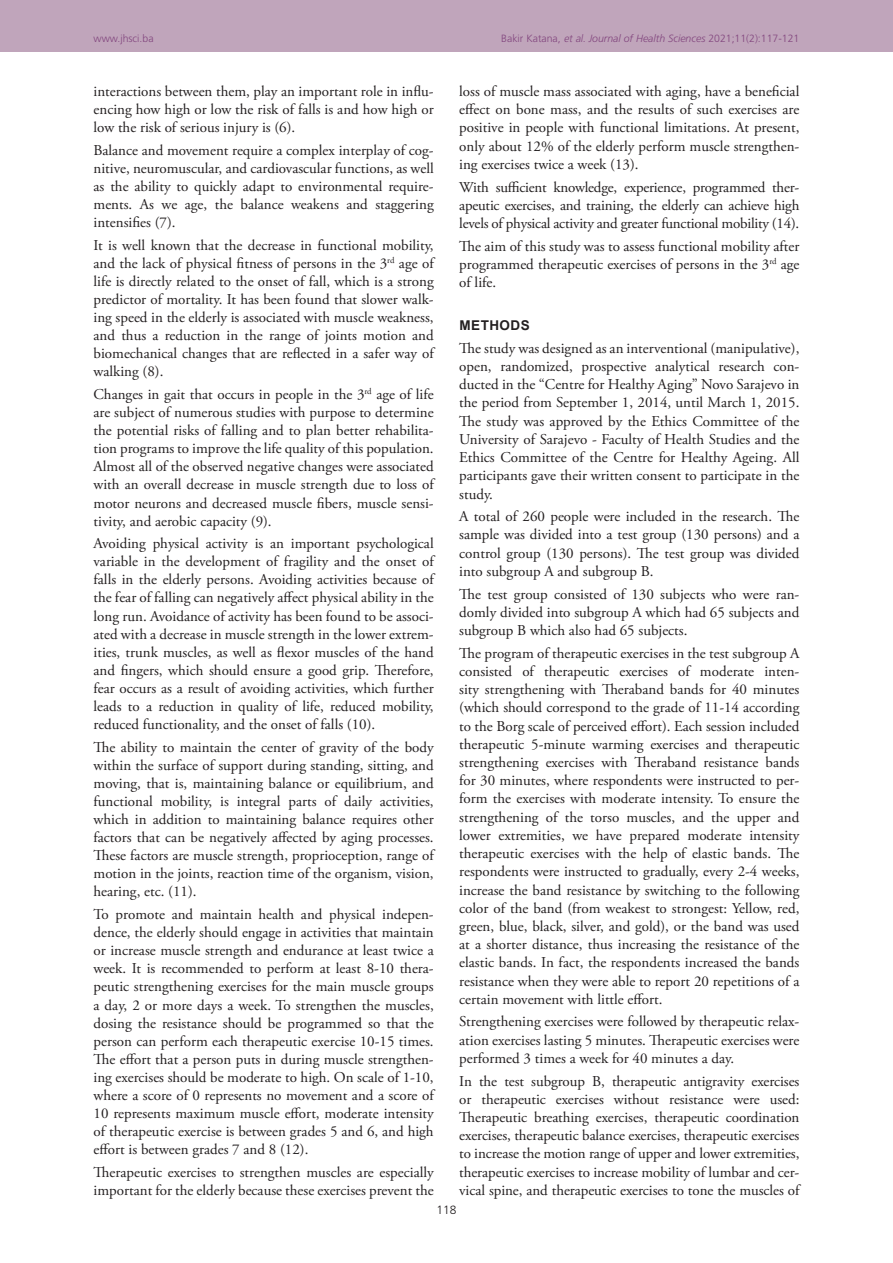
<style>
.page{position:relative;width:893px;height:1263px;background:#fff}
.page>*{position:absolute;margin:0;border:0;box-sizing:border-box;transform-origin:0 0}
.TX{font:15px/18.1px "Adobe Garamond Pro";color:#231f20;text-align:justify}
.t1{font:700 13.5px "Arial";letter-spacing:.035em;color:#231f20}
.RF{font:300 12px "Frutiger CE";color:#231f20}
.RH{font:300 10.5px "Frutiger CE";color:#82467e}
.s1{font-style:italic}
</style>
<div class="page">
<div style="left:0;top:0;width:893px;height:51px;background:#c0a5bb"></div>
<p class="RH" style="left:94px;top:32px;width:62px">www.jhsci.ba</p>
<p class="RH" style="left:501px;top:32px;width:300px">Bakir Katana, <span class="s1">et al</span>. <span class="s1">Journal of Health Sciences</span> 2021;11(2):117-121</p>
<p class="TX" style="left:94px;top:83px;width:342px">interactions between them, play an important role in influ&shy;encing how high or low the risk of falls is and how high or low the risk of serious injury is (6).</p>
<p class="TX" style="left:94px;top:141px;width:342px">Balance and movement require a complex interplay of cog&shy;nitive, neuromuscular, and cardiovascular functions, as well as the ability to quickly adapt to environmental require&shy;ments. As we age, the balance weakens and staggering intensifies (7).</p>
<p class="TX" style="left:94px;top:236px;width:342px">It is well known that the decrease in functional mobility, and the lack of physical fitness of persons in the 3<sup>rd</sup> age of life is directly related to the onset of fall, which is a strong predictor of mortality. It has been found that slower walk&shy;ing speed in the elderly is associated with muscle weakness, and thus a reduction in the range of joints motion and biomechanical changes that are reflected in a safer way of walking (8).</p>
<p class="TX" style="left:94px;top:386px;width:342px">Changes in gait that occurs in people in the 3<sup>rd</sup> age of life are subject of numerous studies with purpose to determine the potential risks of falling and to plan better rehabilita&shy;tion programs to improve the life quality of this population.<br>Almost all of the observed negative changes were associated with an overall decrease in muscle strength due to loss of motor neurons and decreased muscle fibers, muscle sensi&shy;tivity, and aerobic capacity (9).</p>
<p class="TX" style="left:94px;top:535px;width:342px">Avoiding physical activity is an important psychological variable in the development of fragility and the onset of falls in the elderly persons. Avoiding activities because of the fear of falling can negatively affect physical ability in the long run. Avoidance of activity has been found to be associ&shy;ated with a decrease in muscle strength in the lower extrem&shy;ities, trunk muscles, as well as flexor muscles of the hand and fingers, which should ensure a good grip. Therefore, fear occurs as a result of avoiding activities, which further leads to a reduction in quality of life, reduced mobility, reduced functionality, and the onset of falls (10).</p>
<p class="TX" style="left:94px;top:738px;width:342px">The ability to maintain the center of gravity of the body within the surface of support during standing, sitting, and moving, that is, maintaining balance or equilibrium, and functional mobility, is integral parts of daily activities, which in addition to maintaining balance requires other factors that can be negatively affected by aging processes.<br>These factors are muscle strength, proprioception, range of motion in the joints, reaction time of the organism, vision, hearing, etc. (11).</p>
<p class="TX" style="left:94px;top:906px;width:342px">To promote and maintain health and physical indepen&shy;dence, the elderly should engage in activities that maintain or increase muscle strength and endurance at least twice a week. It is recommended to perform at least 8-10 thera&shy;peutic strengthening exercises for the main muscle groups a day, 2 or more days a week. To strengthen the muscles, dosing the resistance should be programmed so that the person can perform each therapeutic exercise 10-15 times.<br>The effort that a person puts in during muscle strengthen&shy;ing exercises should be moderate to high. On scale of 1-10, where a score of 0 represents no movement and a score of 10 represents maximum muscle effort, moderate intensity of therapeutic exercise is between grades 5 and 6, and high effort is between grades 7 and 8 (12).</p>
<p class="TX" style="left:94px;top:1163px;width:342px">Therapeutic exercises to strengthen muscles are especially important for the elderly because these exercises prevent the</p>
<p class="TX" style="left:459px;top:83px;width:342px">loss of muscle mass associated with aging, have a beneficial effect on bone mass, and the results of such exercises are positive in people with functional limitations. At present, only about 12% of the elderly perform muscle strengthen&shy;ing exercises twice a week (13).</p>
<p class="TX" style="left:459px;top:178px;width:342px">With sufficient knowledge, experience, programmed ther&shy;apeutic exercises, and training, the elderly can achieve high levels of physical activity and greater functional mobility (14).</p>
<p class="TX" style="left:459px;top:237px;width:342px">The aim of this study was to assess functional mobility after programmed therapeutic exercises of persons in the 3<sup>rd</sup> age of life.</p>
<h1 class="t1" style="left:459px;top:316px;width:72px">METHODS</h1>
<p class="TX" style="left:459px;top:339px;width:342px">The study was designed as an interventional (manipulative), open, randomized, prospective analytical research con&shy;ducted in the “Centre for Healthy Aging” Novo Sarajevo in the period from September 1, 2014, until March 1, 2015.<br>The study was approved by the Ethics Committee of the University of Sarajevo - Faculty of Health Studies and the Ethics Committee of the Centre for Healthy Ageing. All participants gave their written consent to participate in the study.</p>
<p class="TX" style="left:459px;top:508px;width:342px">A total of 260 people were included in the research. The sample was divided into a test group (130 persons) and a control group (130 persons). The test group was divided into subgroup A and subgroup B.</p>
<p class="TX" style="left:459px;top:585px;width:342px">The test group consisted of 130 subjects who were ran&shy;domly divided into subgroup A which had 65 subjects and subgroup B which also had 65 subjects.</p>
<p class="TX" style="left:459px;top:644px;width:342px">The program of therapeutic exercises in the test subgroup A consisted of therapeutic exercises of moderate inten&shy;sity strengthening with Theraband bands for 40 minutes (which should correspond to the grade of 11-14 according to the Borg scale of perceived effort). Each session included therapeutic 5-minute warming exercises and therapeutic strengthening exercises with Theraband resistance bands for 30 minutes, where respondents were instructed to per&shy;form the exercises with moderate intensity. To ensure the strengthening of the torso muscles, and the upper and lower extremities, we have prepared moderate intensity therapeutic exercises with the help of elastic bands. The respondents were instructed to gradually, every 2-4 weeks, increase the band resistance by switching to the following color of the band (from weakest to strongest: Yellow, red, green, blue, black, silver, and gold), or the band was used at a shorter distance, thus increasing the resistance of the elastic bands. In fact, the respondents increased the bands resistance when they were able to report 20 repetitions of a certain movement with little effort.</p>
<p class="TX" style="left:459px;top:1013px;width:342px">Strengthening exercises were followed by therapeutic relax&shy;ation exercises lasting 5 minutes. Therapeutic exercises were performed 3 times a week for 40 minutes a day.</p>
<p class="TX" style="left:459px;top:1072px;width:342px">In the test subgroup B, therapeutic antigravity exercises or therapeutic exercises without resistance were used:<br>Therapeutic breathing exercises, therapeutic coordination exercises, therapeutic balance exercises, therapeutic exercises to increase the motion range of upper and lower extremities, therapeutic exercises to increase mobility of lumbar and cer&shy;vical spine, and therapeutic exercises to tone the muscles of</p>
<p class="RF" style="left:436px;top:1203px;width:22px">118</p>
</div>
